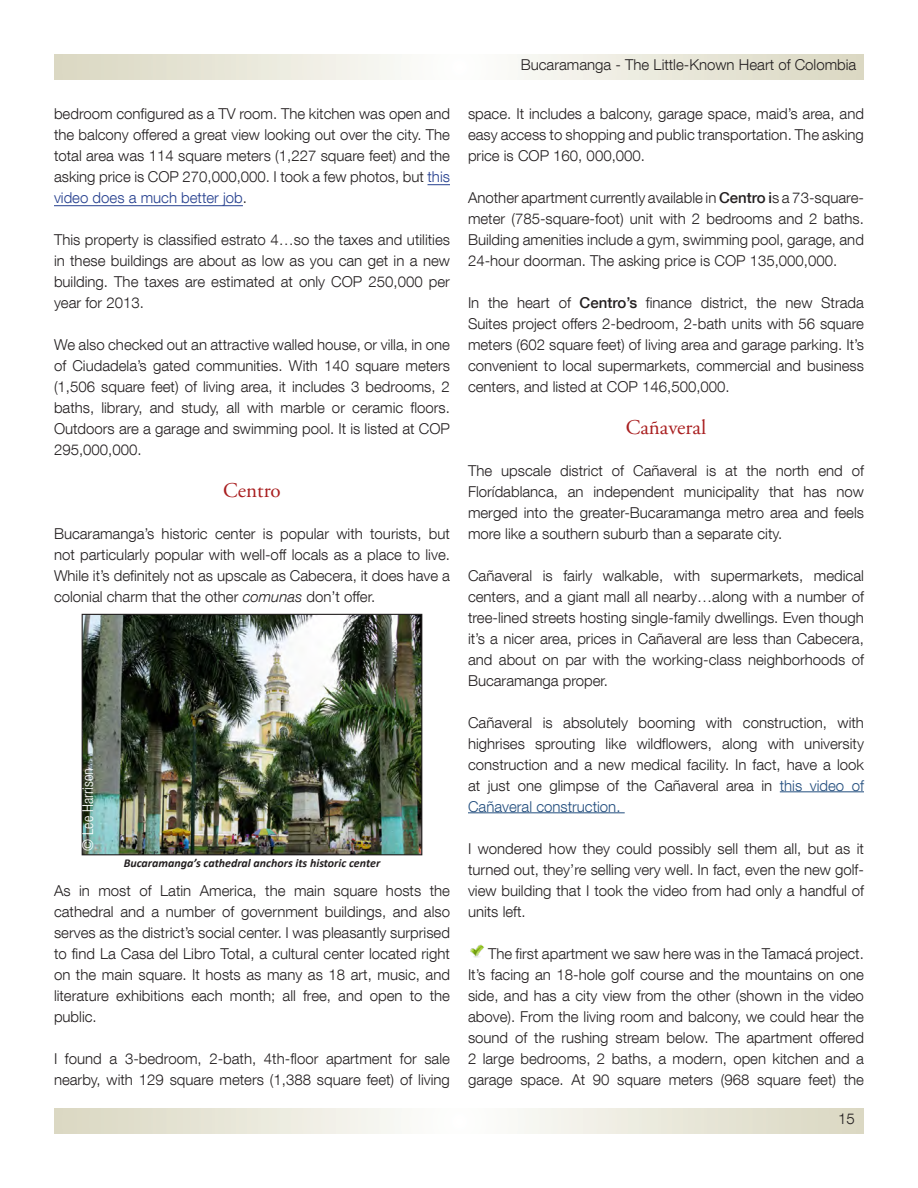
<style>
.page{position:relative;width:918px;height:1188px;background:#fff}
.page>*{position:absolute;margin:0;border:0;box-sizing:border-box;transform-origin:0 0}
.article_headers{font:21px "Adobe Garamond Pro";color:#a91f20}
.text{font:300 15px/21px "Helvetica Neue LT Com";color:#231f20;text-align:justify}
.photo_credit{font:300 condensed 15px "Helvetica Neue LT Com";color:#fff}
.photo_caption{font:italic 700 12px "Calibri";color:#231f20}
.s1{color:#253f8e}
.s2{font-style:italic}
.s3{font-weight:500}
.s4{color:#234e7e}
</style>
<div class="page">
<svg style="left:54px;top:1108px;width:810px;height:26px"></svg>
<svg style="left:54px;top:54px;width:810px;height:26px"></svg>
<svg style="left:428px;top:184px;width:22px;height:1px"></svg>
<hr style="left:54px;top:205px;width:189px;height:1px;background:#253f8e">
<hr style="left:780px;top:791px;width:84px;height:1px;background:#234e7e">
<hr style="left:468px;top:812px;width:157px;height:1px;background:#234e7e">
<img style="left:84px;top:616px;width:336px;height:237px">
<div style="left:82px;top:614px;width:340px;height:241px;border:1px solid #231f20"></div>
<img style="left:470px;top:944px;width:14px;height:14px">
<p class="text" style="left:54px;top:103px;width:398px">bedroom configured as a TV room. The kitchen was open and the balcony offered a great view looking out over the city. The total area was 114 square meters (1,227 square feet) and the asking price is COP 270,000,000. I took a few photos, but <span class="s1">this video does a much better job</span>.</p>
<p class="text" style="left:54px;top:229px;width:398px">This property is classified estrato 4…so the taxes and utilities in these buildings are about as low as you can get in a new building. The taxes are estimated at only COP 250,000 per year for 2013.</p>
<p class="text" style="left:54px;top:334px;width:397px">We also checked out an attractive walled house, or villa, in one of Ciudadela’s gated communities. With 140 square meters (1,506 square feet) of living area, it includes 3 bedrooms, 2 baths, library, and study, all with marble or ceramic floors.<br>Outdoors are a garage and swimming pool. It is listed at COP 295,000,000.</p>
<p class="article_headers" style="left:223px;top:477px;width:59px">Centro</p>
<p class="text" style="left:54px;top:523px;width:398px">Bucaramanga’s historic center is popular with tourists, but not particularly popular with well-off locals as a place to live.<br>While it’s definitely not as upscale as Cabecera, it does have a colonial charm that the other <span class="s2">comunas</span> don’t offer.</p>
<p class="photo_credit" style="left:79px;top:851px;width:84px;rotate:-90deg">© Lee Harrison</p>
<p class="photo_caption" style="left:124px;top:856px;width:258px">Bucaramanga’s cathedral anchors its historic center</p>
<p class="text" style="left:54px;top:880px;width:398px">As in most of Latin America, the main square hosts the cathedral and a number of government buildings, and also serves as the district’s social center. I was pleasantly surprised to find La Casa del Libro Total, a cultural center located right on the main square. It hosts as many as 18 art, music, and literature exhibitions each month; all free, and open to the public.</p>
<p class="text" style="left:54px;top:1048px;width:397px">I found a 3-bedroom, 2-bath, 4th-floor apartment for sale nearby, with 129 square meters (1,388 square feet) of living</p>
<p class="text" style="left:521px;top:54px;width:337px">Bucaramanga - The Little-Known Heart of Colombia</p>
<p class="text" style="left:468px;top:103px;width:398px">space. It includes a balcony, garage space, maid’s area, and easy access to shopping and public transportation. The asking price is COP 160, 000,000.</p>
<p class="text" style="left:468px;top:187px;width:398px">Another apartment currently available in <span class="s3">Centro i</span>s a 73-square&shy;meter (785-square-foot) unit with 2 bedrooms and 2 baths.<br>Building amenities include a gym, swimming pool, garage, and 24-hour doorman. The asking price is COP 135,000,000.</p>
<p class="text" style="left:468px;top:292px;width:397px">In the heart of <span class="s3">Centro’s</span> finance district, the new Strada Suites project offers 2-bedroom, 2-bath units with 56 square meters (602 square feet) of living area and garage parking. It’s convenient to local supermarkets, commercial and business centers, and listed at COP 146,500,000.</p>
<p class="article_headers" style="left:626px;top:414px;width:82px">Cañaveral</p>
<p class="text" style="left:468px;top:460px;width:398px">The upscale district of Cañaveral is at the north end of Florídablanca, an independent municipality that has now merged into the greater-Bucaramanga metro area and feels more like a southern suburb than a separate city.</p>
<p class="text" style="left:468px;top:565px;width:398px">Cañaveral is fairly walkable, with supermarkets, medical centers, and a giant mall all nearby…along with a number of tree-lined streets hosting single-family dwellings. Even though it’s a nicer area, prices in Cañaveral are less than Cabecera, and about on par with the working-class neighborhoods of Bucaramanga proper.</p>
<p class="text" style="left:468px;top:712px;width:398px">Cañaveral is absolutely booming with construction, with highrises sprouting like wildflowers, along with university construction and a new medical facility. In fact, have a look at just one glimpse of the Cañaveral area in <span class="s4">this video of Cañaveral construction.</span></p>
<p class="text" style="left:468px;top:838px;width:398px">I wondered how they could possibly sell them all, but as it turned out, they’re selling very well. In fact, even the new golf&shy;view building that I took the video from had only a handful of units left.</p>
<p class="text" style="left:468px;top:943px;width:397px;text-indent:20px">The first apartment we saw here was in the Tamacá project.<br>It’s facing an 18-hole golf course and the mountains on one side, and has a city view from the other (shown in the video above). From the living room and balcony, we could hear the sound of the rushing stream below. The apartment offered 2 large bedrooms, 2 baths, a modern, open kitchen and a garage space. At 90 square meters (968 square feet) the</p>
<p class="text" style="left:838px;top:1108px;width:18px">15</p>
</div>
